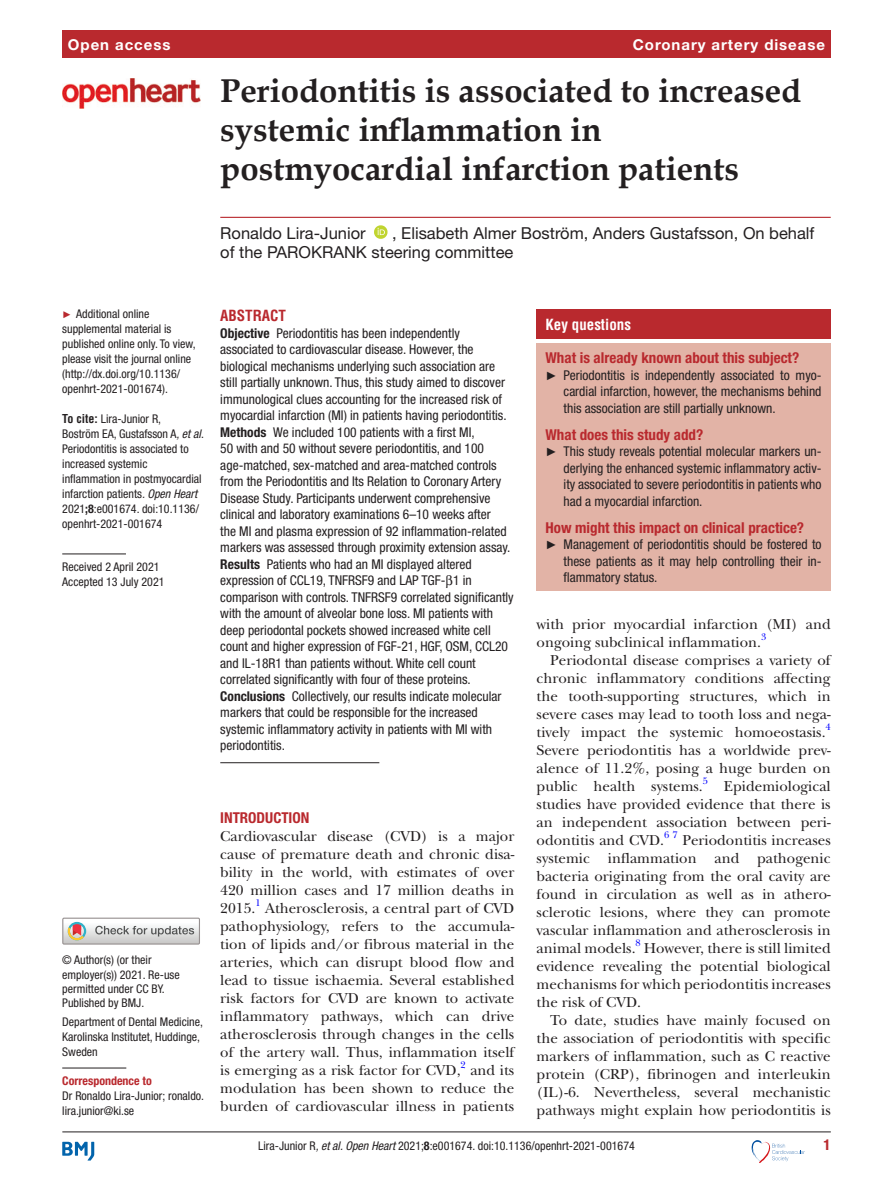
<style>
.page{position:relative;width:893px;height:1191px;background:#fff}
.page>*{position:absolute;margin:0;border:0;box-sizing:border-box;transform-origin:0 0}
.t1{font:700 33px/39px "Book Antiqua";color:#231f20}
.t2{font:16.5px/19.5px "Helvetica Neue LT Std";color:#231f20}
.t3{font:15px/18px "New Baskerville";color:#231f20;text-align:justify}
.t4{font:700 condensed 15px "Helvetica Neue LT Std";color:#b9292e}
.t5{font:700 15px "Helvetica Neue LT Std";letter-spacing:.065em;color:#fff}
.t6{font:700 condensed 15px "Helvetica";color:#fff}
.t7{font:700 condensed 15px "Helvetica";color:#b9292e}
.t8{font:condensed 13.5px/16.5px "Helvetica Neue LT Std";color:#231f20;text-align:justify}
.t9{font:condensed 12px/15px "Helvetica Neue LT Std";color:#231f20}
.t10{font:700 condensed 12px "Helvetica Neue LT Std";color:#b9292e}
.t11{font:9.9px "New Baskerville";color:#00f}
.s1{font-family:"Arial";font-stretch:normal;font-size:9.75px;color:#b9292e}
.s2{font-family:"Helvetica LT Std";font-weight:700}
.s3{font-style:italic}
.s4{font-weight:700}
.s5{font-family:"Arial";font-stretch:normal;font-size:12px}
</style>
<div class="page">
<div style="left:62px;top:31px;width:769px;height:27px;background:#b9292e"></div>
<hr style="left:62px;top:1131px;width:769px;height:1px;background:#231f20">
<svg style="left:752px;top:1140px;width:53px;height:23px"></svg>
<svg style="left:62px;top:1141px;width:32px;height:19px"></svg>
<hr style="left:62px;top:553px;width:64px;height:1px;background:#231f20">
<hr style="left:62px;top:1067px;width:64px;height:1px;background:#231f20">
<hr style="left:220px;top:217px;width:611px;height:1px;background:#b9292e">
<svg style="left:374px;top:225px;width:13px;height:14px"></svg>
<div style="left:62px;top:917px;width:138px;height:27px;border:1px solid #969090"></div>
<svg style="left:63px;top:918px;width:136px;height:26px"></svg>
<img style="left:62px;top:78px;width:138px;height:30px">
<hr style="left:220px;top:762px;width:159px;height:1px;background:#231f20">
<div style="left:537px;top:309px;width:294px;height:30px;background:#b9292e"></div>
<div style="left:537px;top:343px;width:294px;height:248px;background:#e2b3a6"></div>
<p class="t5" style="left:68px;top:35px;width:104px">Open access</p>
<p class="t5" style="left:633px;top:35px;width:194px">Coronary artery disease</p>
<h1 class="t1" style="left:220px;top:71px;width:582px">Periodontitis is associated to increased systemic inflammation in postmyocardial infarction patients</h1>
<p class="t2" style="left:220px;top:223px;width:147px">Ronaldo Lira-Junior</p>
<p class="t2" style="left:220px;top:223px;width:596px;text-indent:172px">, Elisabeth Almer Boström, Anders Gustafsson, On behalf of the PAROKRANK steering committee</p>
<p class="t9" style="left:62px;top:306px;width:135px"><span class="s1">►</span> Additional online supplemental material is published online only. To view, please visit the journal online (http://dx.doi.org/10.1136/ openhrt-2021-001674).</p>
<p class="t9" style="left:62px;top:411px;width:143px"><span class="s2">To cite:</span> Lira-Junior R,<br>Boström EA, Gustafsson A<span class="s3">, et al</span>.<br>Periodontitis is associated to increased systemic inflammation in postmyocardial infarction patients<span class="s3">. Open Heart<br></span>2021<span class="s4">;8</span>:e001674. doi:10.1136/ openhrt-2021-001674</p>
<p class="t9" style="left:62px;top:559px;width:104px">Received 2 April 2021<br>Accepted 13 July 2021</p>
<p class="t9" style="left:62px;top:952px;width:119px;line-height:14.4px">© Author(s) (or their employer(s)) 2021. Re-use permitted under CC BY.<br>Published by BMJ.</p>
<p class="t9" style="left:62px;top:1014px;width:142px">Department of Dental Medicine,<br>Karolinska Institutet, Huddinge,<br>Sweden</p>
<p class="t10" style="left:62px;top:1073px;width:91px">Correspondence to</p>
<p class="t9" style="left:62px;top:1088px;width:143px">Dr Ronaldo Lira-Junior; ronaldo. lira.junior@ki.se</p>
<p class="t7" style="left:220px;top:306px;width:67px">ABSTRACT</p>
<p class="t8" style="left:220px;top:325px;width:295px;text-align:left"><span class="s4">Objective</span> Periodontitis has been independently associated to cardiovascular disease. However, the biological mechanisms underlying such association are still partially unknown. Thus, this study aimed to discover immunological clues accounting for the increased risk of myocardial infarction (MI) in patients having periodontitis.<br><span class="s4">Methods</span> We included 100 patients with a first MI,<br>50 with and 50 without severe periodontitis, and 100 age-matched, sex-matched and area-matched controls from the Periodontitis and Its Relation to Coronary Artery Disease Study. Participants underwent comprehensive clinical and laboratory examinations 6–10 weeks after<br>the MI and plasma expression of 92 inflammation-related markers was assessed through proximity extension assay.<br><span class="s4">Results</span> Patients who had an MI displayed altered expression of CCL19, TNFRSF9 and LAP TGF- 1 in comparison with controls. TNFRSF9 correlated significantly with the amount of alveolar bone loss. MI patients with deep periodontal pockets showed increased white cell count and higher expression of FGF-21, HGF, OSM, CCL20 and IL-18R1 than patients without. White cell count correlated significantly with four of these proteins.<br><span class="s4">Conclusions</span> Collectively, our results indicate molecular markers that could be responsible for the increased systemic inflammatory activity in patients with MI with periodontitis.</p>
<p class="t4" style="left:220px;top:808px;width:91px">INTRODUCTION</p>
<p class="t3" style="left:220px;top:827px;width:296px">Cardiovascular disease (CVD) is a major cause of premature death and chronic disa&shy;bility in the world, with estimates of over 420 million cases and 17 million deaths in 2015.</p>
<p class="t11" style="left:255px;top:897px;width:7px">1</p>
<p class="t3" style="left:220px;top:899px;width:296px;text-indent:45px">Atherosclerosis, a central part of CVD pathophysiology, refers to the accumula&shy;tion of lipids and/or fibrous material in the arteries, which can disrupt blood flow and lead to tissue ischaemia. Several established risk factors for CVD are known to activate inflammatory pathways, which can drive atherosclerosis through changes in the cells of the artery wall. Thus, inflammation itself is emerging as a risk factor for CVD,</p>
<p class="t11" style="left:461px;top:1059px;width:7px">2</p>
<p class="t3" style="left:220px;top:1061px;width:296px;text-indent:250px">and its modulation has been shown to reduce the burden of cardiovascular illness in patients</p>
<p class="t6" style="left:546px;top:315px;width:87px">Key questions</p>
<p class="t4" style="left:546px;top:349px;width:255px">What is already known about this subject?</p>
<p class="t8" style="left:564px;top:366px;width:259px;text-indent:-18px"><span class="s5">►</span> Periodontitis is independently associated to myo&shy;cardial infarction, however, the mechanisms behind this association are still partially unknown.</p>
<p class="t4" style="left:546px;top:425px;width:159px">What does this study add?</p>
<p class="t8" style="left:564px;top:443px;width:259px;text-indent:-18px"><span class="s5">►</span> This study reveals potential molecular markers un&shy;derlying the enhanced systemic inflammatory activ&shy;ity associated to severe periodontitis in patients who had a myocardial infarction.</p>
<p class="t4" style="left:546px;top:518px;width:260px">How might this impact on clinical practice?</p>
<p class="t8" style="left:564px;top:536px;width:260px;text-indent:-18px"><span class="s5">►</span> Management of periodontitis should be fostered to these patients as it may help controlling their in&shy;flammatory status.</p>
<p class="t3" style="left:537px;top:615px;width:296px">with prior myocardial infarction (MI) and ongoing subclinical inflammation.</p>
<p class="t11" style="left:761px;top:631px;width:7px">3</p>
<p class="t3" style="left:537px;top:651px;width:296px;text-indent:14px">Periodontal disease comprises a variety of chronic inflammatory conditions affecting the tooth-supporting structures, which in severe cases may lead to tooth loss and nega&shy;tively impact the systemic homoeostasis.</p>
<p class="t11" style="left:825px;top:721px;width:7px">4</p>
<p class="t3" style="left:537px;top:741px;width:296px">Severe periodontitis has a worldwide prev&shy;alence of 11.2%, posing a huge burden on public health systems.</p>
<p class="t11" style="left:703px;top:775px;width:7px">5</p>
<p class="t3" style="left:537px;top:777px;width:296px;text-indent:187px">Epidemiological studies have provided evidence that there is an independent association between peri&shy;odontitis and CVD.<sup>6</sup> <sup>7</sup> Periodontitis increases systemic inflammation and pathogenic bacteria originating from the oral cavity are found in circulation as well as in athero&shy;sclerotic lesions, where they can promote vascular inflammation and atherosclerosis in animal models.</p>
<p class="t11" style="left:636px;top:937px;width:7px">8</p>
<p class="t3" style="left:537px;top:939px;width:296px;text-indent:107px">However, there is still limited evidence revealing the potential biological mechanisms for which periodontitis increases the risk of CVD.</p>
<p class="t3" style="left:537px;top:1011px;width:296px;text-indent:14px">To date, studies have mainly focused on the association of periodontitis with specific markers of inflammation, such as C reactive protein (CRP), fibrinogen and interleukin (IL)-6. Nevertheless, several mechanistic pathways might explain how periodontitis is</p>
<p class="t9" style="left:258px;top:1138px;width:378px">Lira-Junior R<span class="s3">, et al. Open Heart</span> 2021;<span class="s4">8</span>:e001674. doi:10.1136/openhrt-2021-001674</p>
<p class="t4" style="left:824px;top:1135px;width:9px">1</p>
</div>
